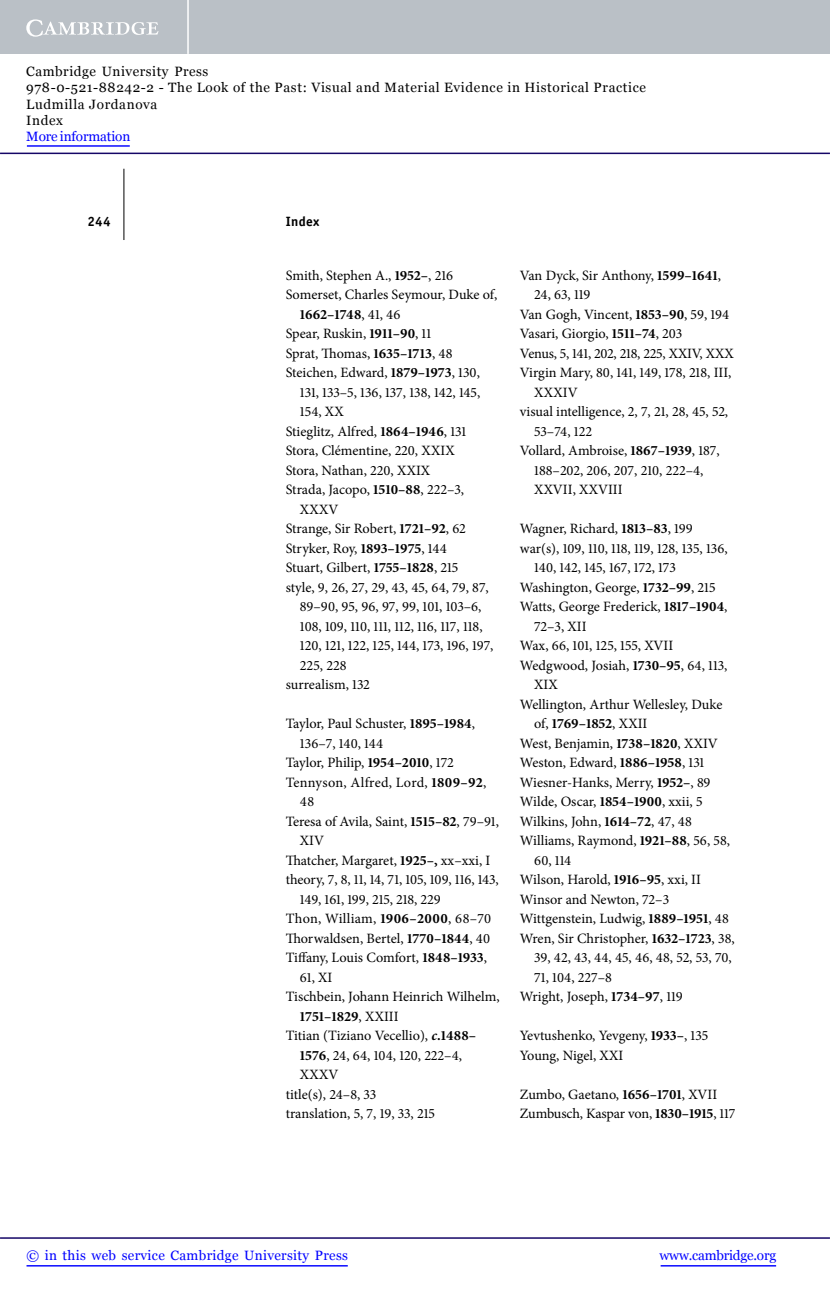
<style>
.page{position:relative;width:830px;height:1289px;background:#fff}
.page>*{position:absolute;margin:0;border:0;box-sizing:border-box;transform-origin:0 0}
.t1{font:14.25px/19.5px "Minion Pro";color:#000}
.t2{font:14.25px "Minion Pro";letter-spacing:.02em;color:#000}
.t3{font:700 14.25px "Minion Pro";color:#000}
.t4{font:13.5px/16.2px "Georgia";letter-spacing:.045em;color:#000}
.t5{font:13.5px "Georgia";letter-spacing:.025em;color:#00f}
.t6{font:13.5px "Georgia";letter-spacing:-.015em;color:#00f}
.t7{font:13.5px "Georgia";letter-spacing:-.01em;color:#00f}
.t8{font:700 13.5px "Officina Sans";letter-spacing:.025em;color:#000}
.s1{font-weight:700}
.s2{font-weight:400}
.s3{font-weight:700;font-style:italic}
</style>
<div class="page">
<hr style="left:123px;top:169px;width:1px;height:71px;background:#000">
<div style="left:0;top:0;width:829px;height:54px;background:#bac0c6"></div>
<svg style="left:26px;top:19px;width:132px;height:18px"></svg>
<hr style="left:187px;top:0;width:2px;height:54px;background:#fff">
<hr style="left:0;top:153px;width:829px;height:1px;background:#150666">
<hr style="left:27px;top:145px;width:103px;height:2px;background:#00f">
<hr style="left:660px;top:1265px;width:115px;height:1px;background:#00f">
<hr style="left:0;top:1237px;width:829px;height:2px;background:#150666">
<hr style="left:26px;top:1265px;width:321px;height:1px;background:#00f">
<p class="t4" style="left:26px;top:64px;width:621px">Cambridge University Press<br>978-0-521-88242-2 - The Look of the Past: Visual and Material Evidence in Historical Practice Ludmilla Jordanova<br>Index</p>
<p class="t7" style="left:26px;top:128px;width:105px">More information</p>
<p class="t8" style="left:87px;top:217px;width:25px">244</p>
<p class="t8" style="left:285px;top:217px;width:35px">Index</p>
<p class="t1" style="left:285px;top:267px;width:169px">Smith, Stephen A., <span class="s1">1952–</span> , 216</p>
<p class="t1" style="left:285px;top:286px;width:213px">Somerset, Charles Seymour, Duke of,</p>
<p class="t3" style="left:300px;top:309px;width:102px">1662–1748 <span class="s2">, 41 , 46</span></p>
<p class="t1" style="left:285px;top:325px;width:147px">Spear, Ruskin, <span class="s1">1911–90</span> , 11</p>
<p class="t1" style="left:285px;top:345px;width:168px">Sprat, Thomas, <span class="s1">1635–1713</span> , 48</p>
<p class="t1" style="left:285px;top:364px;width:196px">Steichen, Edward, <span class="s1">1879–1973</span> , 130 ,</p>
<p class="t1" style="left:300px;top:384px;width:182px">131 , 133–5 , 136 , 137 , 138 , 142 , 145 ,</p>
<p class="t1" style="left:300px;top:403px;width:45px">154 , XX</p>
<p class="t1" style="left:285px;top:423px;width:182px">Stieglitz, Alfred, <span class="s1">1864–1946</span> , 131</p>
<p class="t1" style="left:285px;top:442px;width:170px">Stora, Cl é mentine, 220 , XXIX</p>
<p class="t1" style="left:285px;top:462px;width:146px">Stora, Nathan, 220 , XXIX</p>
<p class="t1" style="left:285px;top:481px;width:180px">Strada, Jacopo, <span class="s1">1510–88</span> , 222–3 ,</p>
<p class="t1" style="left:300px;top:501px;width:40px">XXXV</p>
<p class="t1" style="left:285px;top:520px;width:181px">Strange, Sir Robert, <span class="s1">1721–92</span> , 62</p>
<p class="t1" style="left:285px;top:540px;width:163px">Stryker, Roy, <span class="s1">1893–1975</span> , 144</p>
<p class="t1" style="left:285px;top:559px;width:174px">Stuart, Gilbert, <span class="s1">1755–1828</span> , 215</p>
<p class="t1" style="left:285px;top:579px;width:204px">style, 9 , 26 , 27 , 29 , 43 , 45 , 64 , 79 , 87 ,</p>
<p class="t1" style="left:300px;top:598px;width:183px">89–90 , 95 , 96 , 97 , 99 , 101 , 103–6 ,</p>
<p class="t1" style="left:300px;top:618px;width:184px">108 , 109 , 110 , 111 , 112 , 116 , 117 , 118 ,</p>
<p class="t1" style="left:300px;top:637px;width:195px">120 , 121 , 122 , 125 , 144 , 173 , 196 , 197 ,</p>
<p class="t1" style="left:300px;top:657px;width:48px">225 , 228</p>
<p class="t1" style="left:285px;top:676px;width:86px">surrealism, 132</p>
<p class="t1" style="left:285px;top:715px;width:191px">Taylor, Paul Schuster, <span class="s1">1895–1984</span> ,</p>
<p class="t1" style="left:300px;top:735px;width:85px">136–7 , 140 , 144</p>
<p class="t1" style="left:285px;top:754px;width:169px">Taylor, Philip, <span class="s1">1954–2010</span> , 172</p>
<p class="t2" style="left:285px;top:777px;width:202px">Tennyson, Alfred, Lord, <span class="s1">1809–92</span> ,</p>
<p class="t1" style="left:300px;top:793px;width:16px">48</p>
<p class="t1" style="left:285px;top:813px;width:215px">Teresa of Avila, Saint, <span class="s1">1515–82</span> , 79–91 ,</p>
<p class="t1" style="left:300px;top:832px;width:26px">XIV</p>
<p class="t1" style="left:285px;top:852px;width:206px">Thatcher, Margaret, <span class="s1">1925–,</span> xx–xxi , I</p>
<p class="t1" style="left:285px;top:871px;width:214px">theory, 7 , 8 , 11 , 14 , 71 , 105 , 109 , 116 , 143 ,</p>
<p class="t1" style="left:300px;top:891px;width:142px">149 , 161 , 199 , 215 , 218 , 229</p>
<p class="t2" style="left:285px;top:913px;width:207px">Thon, William, <span class="s1">1906–2000</span> , 68–70</p>
<p class="t1" style="left:285px;top:930px;width:206px">Thorwaldsen, Bertel, <span class="s1">1770–1844</span> , 40</p>
<p class="t1" style="left:285px;top:949px;width:203px">Tiffany, Louis Comfort, <span class="s1">1848–1933</span> ,</p>
<p class="t1" style="left:300px;top:969px;width:34px">61 , XI</p>
<p class="t1" style="left:285px;top:988px;width:215px">Tischbein, Johann Heinrich Wilhelm,</p>
<p class="t3" style="left:300px;top:1011px;width:100px">1751–1829 <span class="s2">, XXIII</span></p>
<p class="t1" style="left:285px;top:1027px;width:192px">Titian (Tiziano Vecellio), <span class="s3">c</span><span class="s1">.1488–</span></p>
<p class="t1" style="left:300px;top:1047px;width:163px"><span class="s1">1576</span> , 24 , 64 , 104 , 120 , 222–4 ,</p>
<p class="t1" style="left:300px;top:1066px;width:40px">XXXV</p>
<p class="t1" style="left:285px;top:1086px;width:92px">title(s), 24–8 , 33</p>
<p class="t1" style="left:285px;top:1105px;width:151px">translation, 5 , 7 , 19 , 33 , 215</p>
<p class="t1" style="left:519px;top:267px;width:202px">Van Dyck, Sir Anthony, <span class="s1">1599–1641</span> ,</p>
<p class="t1" style="left:534px;top:286px;width:58px">24 , 63 , 119</p>
<p class="t1" style="left:519px;top:306px;width:211px">Van Gogh, Vincent, <span class="s1">1853–90</span> , 59 , 194</p>
<p class="t1" style="left:519px;top:325px;width:164px">Vasari, Giorgio, <span class="s1">1511–74</span> , 203</p>
<p class="t1" style="left:519px;top:345px;width:215px">Venus, 5 , 141 , 202 , 218 , 225 , XXIV , XXX</p>
<p class="t1" style="left:519px;top:364px;width:213px">Virgin Mary, 80 , 141 , 149 , 178 , 218 , III ,</p>
<p class="t1" style="left:534px;top:384px;width:45px">XXXIV</p>
<p class="t1" style="left:519px;top:403px;width:210px">visual intelligence, 2 , 7 , 21 , 28 , 45 , 52 ,</p>
<p class="t1" style="left:534px;top:423px;width:59px">53–74 , 122</p>
<p class="t1" style="left:519px;top:442px;width:201px">Vollard, Ambroise, <span class="s1">1867–1939</span> , 187 ,</p>
<p class="t1" style="left:534px;top:462px;width:171px">188–202 , 206 , 207 , 210 , 222–4 ,</p>
<p class="t1" style="left:534px;top:481px;width:90px">XXVII , XXVIII</p>
<p class="t1" style="left:519px;top:520px;width:174px">Wagner, Richard, <span class="s1">1813–83</span> , 199</p>
<p class="t1" style="left:519px;top:540px;width:209px">war(s), 109 , 110 , 118 , 119 , 128 , 135 , 136 ,</p>
<p class="t1" style="left:534px;top:559px;width:143px">140 , 142 , 145 , 167 , 172 , 173</p>
<p class="t1" style="left:519px;top:579px;width:197px">Washington, George, <span class="s1">1732–99</span> , 215</p>
<p class="t1" style="left:519px;top:598px;width:209px">Watts, George Frederick, <span class="s1">1817–1904</span> ,</p>
<p class="t1" style="left:534px;top:618px;width:54px">72–3 , XII</p>
<p class="t1" style="left:519px;top:637px;width:155px">Wax, 66 , 101 , 125 , 155 , XVII</p>
<p class="t1" style="left:519px;top:657px;width:209px">Wedgwood, Josiah, <span class="s1">1730–95</span> , 64 , 113 ,</p>
<p class="t1" style="left:534px;top:676px;width:25px">XIX</p>
<p class="t1" style="left:519px;top:696px;width:204px">Wellington, Arthur Wellesley, Duke</p>
<p class="t3" style="left:534px;top:718px;width:115px"><span class="s2">of,</span> 1769–1852 <span class="s2">, XXII</span></p>
<p class="t1" style="left:519px;top:735px;width:199px">West, Benjamin, <span class="s1">1738–1820</span> , XXIV</p>
<p class="t1" style="left:519px;top:754px;width:186px">Weston, Edward, <span class="s1">1886–1958</span> , 131</p>
<p class="t1" style="left:519px;top:774px;width:192px">Wiesner-Hanks, Merry, <span class="s1">1952–</span> , 89</p>
<p class="t1" style="left:519px;top:793px;width:184px">Wilde, Oscar, <span class="s1">1854–1900</span> , xxii , 5</p>
<p class="t1" style="left:519px;top:813px;width:173px">Wilkins, John, <span class="s1">1614–72</span> , 47 , 48</p>
<p class="t1" style="left:519px;top:832px;width:211px">Williams, Raymond, <span class="s1">1921–88</span> , 56 , 58 ,</p>
<p class="t1" style="left:534px;top:852px;width:39px">60 , 114</p>
<p class="t1" style="left:519px;top:871px;width:182px">Wilson, Harold, <span class="s1">1916–95</span> , xxi , II</p>
<p class="t1" style="left:519px;top:891px;width:151px">Winsor and Newton, 72–3</p>
<p class="t1" style="left:519px;top:910px;width:210px">Wittgenstein, Ludwig, <span class="s1">1889–1951</span> , 48</p>
<p class="t1" style="left:519px;top:930px;width:216px">Wren, Sir Christopher, <span class="s1">1632–1723</span> , 38 ,</p>
<p class="t1" style="left:534px;top:949px;width:199px">39 , 42 , 43 , 44 , 45 , 46 , 48 , 52 , 53 , 70 ,</p>
<p class="t1" style="left:534px;top:969px;width:79px">71 , 104 , 227–8</p>
<p class="t1" style="left:519px;top:988px;width:164px">Wright, Joseph, <span class="s1">1734–97</span> , 119</p>
<p class="t1" style="left:519px;top:1027px;width:190px">Yevtushenko, Yevgeny, <span class="s1">1933–</span> , 135<br>Young, Nigel , XXI</p>
<p class="t1" style="left:519px;top:1086px;width:217px">Zumbo, Gaetano, <span class="s1">1656–1701</span> , XVII<br>Zumbusch, Kaspar von, <span class="s1">1830–1915</span> , 117</p>
<p class="t5" style="left:26px;top:1247px;width:323px">© in this web service Cambridge University Press</p>
<p class="t6" style="left:659px;top:1247px;width:118px">www.cambridge.org</p>
</div>
